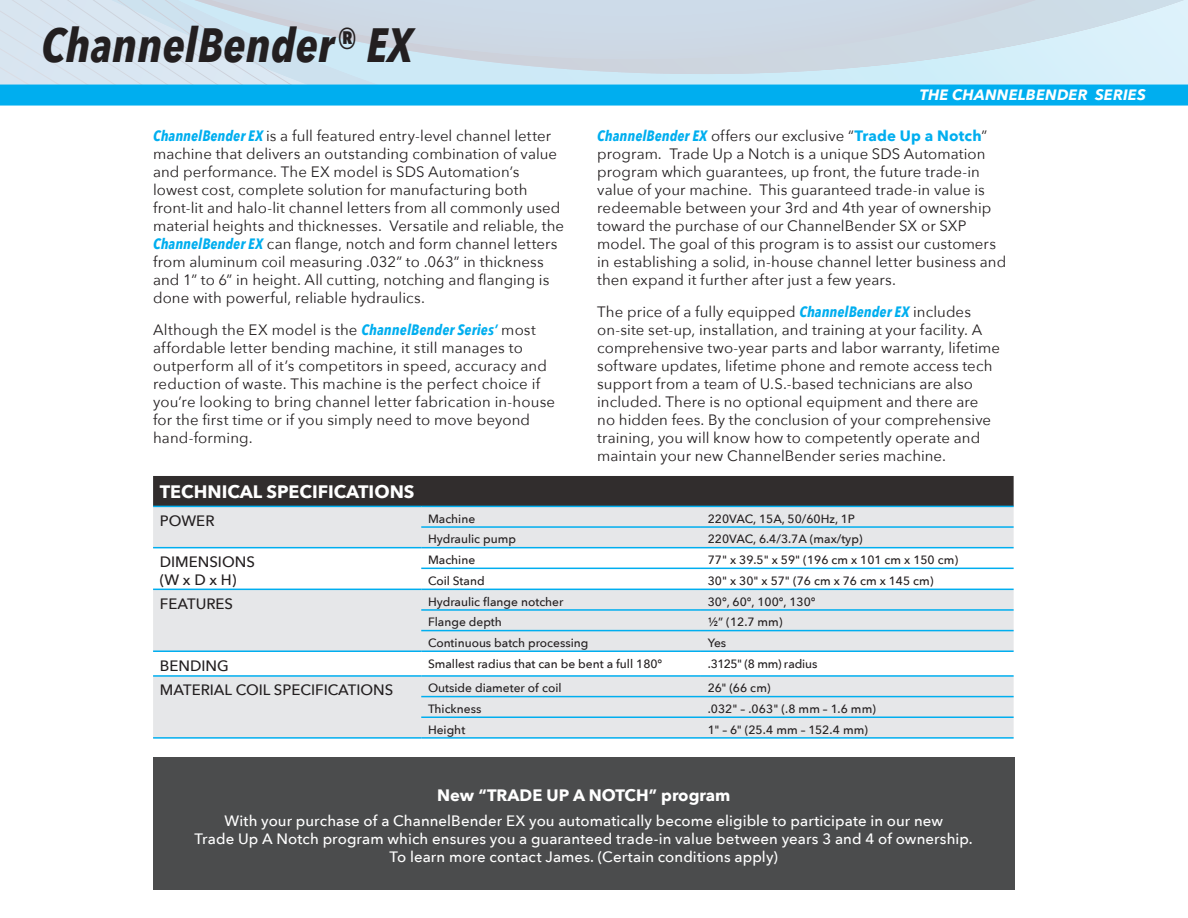
<style>
.page{position:relative;width:1188px;height:918px;background:#fff}
.page>*{position:absolute;margin:0;border:0;box-sizing:border-box;transform-origin:0 0}
.t1{font:italic 700 48px "Avenir Next Condensed";color:#231f20}
.t2{font:700 18px "Avenir Next";color:#fff}
.t3{font:700 16.5px "Avenir Next";color:#fff}
.t4{font:15px/18px "Avenir Next";letter-spacing:.005em;color:#231f20}
.t5{font:500 15px/18px "Avenir Next";letter-spacing:.005em;color:#fff;text-align:center}
.t6{font:500 15px/18px "Avenir Next";color:#231f20}
.t7{font:italic 700 15px "Avenir Next";letter-spacing:.01em;color:#fff}
.t8{font:500 12px "Avenir Next";color:#231f20}
.s1{font-family:"Avenir Next Condensed";font-weight:700;font-style:italic;color:#00aeef}
.s2{font-weight:700;color:#00aeef}
</style>
<div class="page">
<svg style="left:0;top:0;width:1188px;height:85px;background:#cfe0ec"></svg>
<div style="left:0;top:85px;width:1188px;height:21px;background:#00aeef"></div>
<div style="left:153px;top:476px;width:861px;height:30px;background:#312d2d"></div>
<svg style="left:153px;top:507px;width:861px;height:230px;fill:#e6e7e9"></svg>
<hr style="left:701px;top:526px;width:313px;height:2px;background:#00aeef">
<hr style="left:701px;top:547px;width:313px;height:1px;background:#00aeef">
<hr style="left:701px;top:568px;width:313px;height:1px;background:#00aeef">
<hr style="left:701px;top:589px;width:313px;height:1px;background:#00aeef">
<hr style="left:701px;top:609px;width:313px;height:2px;background:#00aeef">
<hr style="left:701px;top:630px;width:313px;height:1px;background:#00aeef">
<hr style="left:701px;top:650px;width:313px;height:2px;background:#00aeef">
<hr style="left:701px;top:675px;width:313px;height:2px;background:#00aeef">
<hr style="left:701px;top:696px;width:313px;height:1px;background:#00aeef">
<hr style="left:701px;top:717px;width:313px;height:1px;background:#00aeef">
<hr style="left:153px;top:506px;width:268px;height:1px;background:#00aeef">
<hr style="left:421px;top:506px;width:280px;height:1px;background:#00aeef">
<hr style="left:701px;top:506px;width:313px;height:1px;background:#00aeef">
<hr style="left:153px;top:547px;width:268px;height:1px;background:#00aeef">
<hr style="left:153px;top:589px;width:268px;height:1px;background:#00aeef">
<hr style="left:153px;top:650px;width:268px;height:2px;background:#00aeef">
<hr style="left:153px;top:675px;width:268px;height:2px;background:#00aeef">
<hr style="left:421px;top:526px;width:280px;height:2px;background:#00aeef">
<hr style="left:421px;top:547px;width:280px;height:1px;background:#00aeef">
<hr style="left:421px;top:568px;width:280px;height:1px;background:#00aeef">
<hr style="left:421px;top:589px;width:280px;height:1px;background:#00aeef">
<hr style="left:421px;top:609px;width:280px;height:2px;background:#00aeef">
<hr style="left:421px;top:630px;width:280px;height:1px;background:#00aeef">
<hr style="left:421px;top:650px;width:280px;height:2px;background:#00aeef">
<hr style="left:421px;top:675px;width:280px;height:2px;background:#00aeef">
<hr style="left:421px;top:696px;width:280px;height:1px;background:#00aeef">
<hr style="left:421px;top:717px;width:280px;height:1px;background:#00aeef">
<hr style="left:153px;top:737px;width:268px;height:2px;background:#00aeef">
<hr style="left:421px;top:737px;width:280px;height:2px;background:#00aeef">
<hr style="left:701px;top:737px;width:313px;height:2px;background:#00aeef">
<div style="left:153px;top:757px;width:861px;height:133px;background:#4b4c4d"></div>
<h1 class="t1" style="left:41px;top:17px;width:373px">ChannelBender® EX</h1>
<p class="t4" style="left:153px;top:128px;width:413px"><span class="s1">ChannelBender EX</span> is a full featured entry-level channel letter machine that delivers an outstanding combination of value and performance. The EX model is SDS Automation’s lowest cost, complete solution for manufacturing both front-lit and halo-lit channel letters from all commonly used material heights and thicknesses. Versatile and reliable, the <span class="s1">ChannelBender EX</span> can 昀氀ange, notch and form channel letters from aluminum coil measuring .032” to .063” in thickness and 1” to 6” in height. All cutting, notching and 昀氀anging is done with powerful, reliable hydraulics.</p>
<p class="t4" style="left:153px;top:322px;width:404px">Although the EX model is the <span class="s1">ChannelBender Series’</span> most affordable letter bending machine, it still manages to outperform all of it’s competitors in speed, accuracy and reduction of waste. This machine is the perfect choice if you’re looking to bring channel letter fabrication in-house for the 昀椀rst time or if you simply need to move beyond hand-forming.</p>
<p class="t7" style="left:920px;top:86px;width:228px">THE CHANNELBENDER SERIES</p>
<p class="t4" style="left:597px;top:128px;width:411px"><span class="s1">ChannelBender EX</span> offers our exclusive “<span class="s2">Trade Up a Notch</span>” program. Trade Up a Notch is a unique SDS Automation program which guarantees, up front, the future trade-in value of your machine. This guaranteed trade-in value is redeemable between your 3rd and 4th year of ownership toward the purchase of our ChannelBender SX or SXP model. The goal of this program is to assist our customers in establishing a solid, in-house channel letter business and then expand it further after just a few years.</p>
<p class="t4" style="left:597px;top:304px;width:404px">The price of a fully equipped <span class="s1">ChannelBender EX</span> includes on-site set-up, installation, and training at your facility. A comprehensive two-year parts and labor warranty, lifetime software updates, lifetime phone and remote access tech support from a team of U.S.-based technicians are also included. There is no optional equipment and there are<br>no hidden fees. By the conclusion of your comprehensive training, you will know how to competently operate and maintain your new ChannelBender series machine.</p>
<p class="t2" style="left:160px;top:485px;width:256px">TECHNICAL SPECIFICATIONS</p>
<p class="t6" style="left:160px;top:513px;width:56px">POWER</p>
<p class="t8" style="left:428px;top:514px;width:49px">Machine</p>
<p class="t8" style="left:708px;top:514px;width:149px">220VAC, 15A, 50/60Hz, 1P</p>
<p class="t8" style="left:428px;top:534px;width:90px">Hydraulic pump</p>
<p class="t8" style="left:708px;top:534px;width:157px">220VAC, 6.4/3.7A (max/typ)</p>
<p class="t6" style="left:160px;top:554px;width:97px">DIMENSIONS (W x D x H)</p>
<p class="t8" style="left:428px;top:555px;width:49px">Machine</p>
<p class="t8" style="left:708px;top:555px;width:252px">77" x 39.5" x 59" (196 cm x 101 cm x 150 cm)</p>
<p class="t8" style="left:428px;top:575px;width:58px">Coil Stand</p>
<p class="t8" style="left:708px;top:575px;width:227px">30" x 30" x 57" (76 cm x 76 cm x 145 cm)</p>
<p class="t6" style="left:160px;top:596px;width:75px">FEATURES</p>
<p class="t8" style="left:428px;top:591px;width:137px">Hydraulic 昀氀ange notcher</p>
<p class="t8" style="left:708px;top:596px;width:109px">30°, 60°, 100°, 130°</p>
<p class="t8" style="left:428px;top:612px;width:75px">Flange depth</p>
<p class="t8" style="left:708px;top:617px;width:76px">⼀挀” (12.7 mm)</p>
<p class="t8" style="left:428px;top:633px;width:162px">Continuous batch processing</p>
<p class="t8" style="left:708px;top:638px;width:20px">Yes</p>
<p class="t6" style="left:160px;top:658px;width:70px">BENDING</p>
<p class="t8" style="left:428px;top:658px;width:236px">Smallest radius that can be bent a full 180°</p>
<p class="t8" style="left:708px;top:658px;width:111px">.3125" (8 mm) radius</p>
<p class="t6" style="left:160px;top:682px;width:235px">MATERIAL COIL SPECIFICATIONS</p>
<p class="t8" style="left:428px;top:683px;width:135px">Outside diameter of coil</p>
<p class="t8" style="left:708px;top:683px;width:64px">26" (66 cm)</p>
<p class="t8" style="left:428px;top:704px;width:55px">Thickness</p>
<p class="t8" style="left:708px;top:704px;width:170px">.032" – .063" (.8 mm – 1.6 mm)</p>
<p class="t8" style="left:428px;top:719px;width:39px">Height</p>
<p class="t8" style="left:708px;top:724px;width:162px">1" – 6" (25.4 mm – 152.4 mm)</p>
<p class="t3" style="left:437px;top:789px;width:295px">New “TRADE UP A NOTCH” program</p>
<p class="t5" style="left:195px;top:811px;width:780px">With your purchase of a ChannelBender EX you automatically become eligible to participate in our new<br>Trade Up A Notch program which ensures you a guaranteed trade-in value between years 3 and 4 of ownership.<br>To learn more contact James. (Certain conditions apply)</p>
</div>
